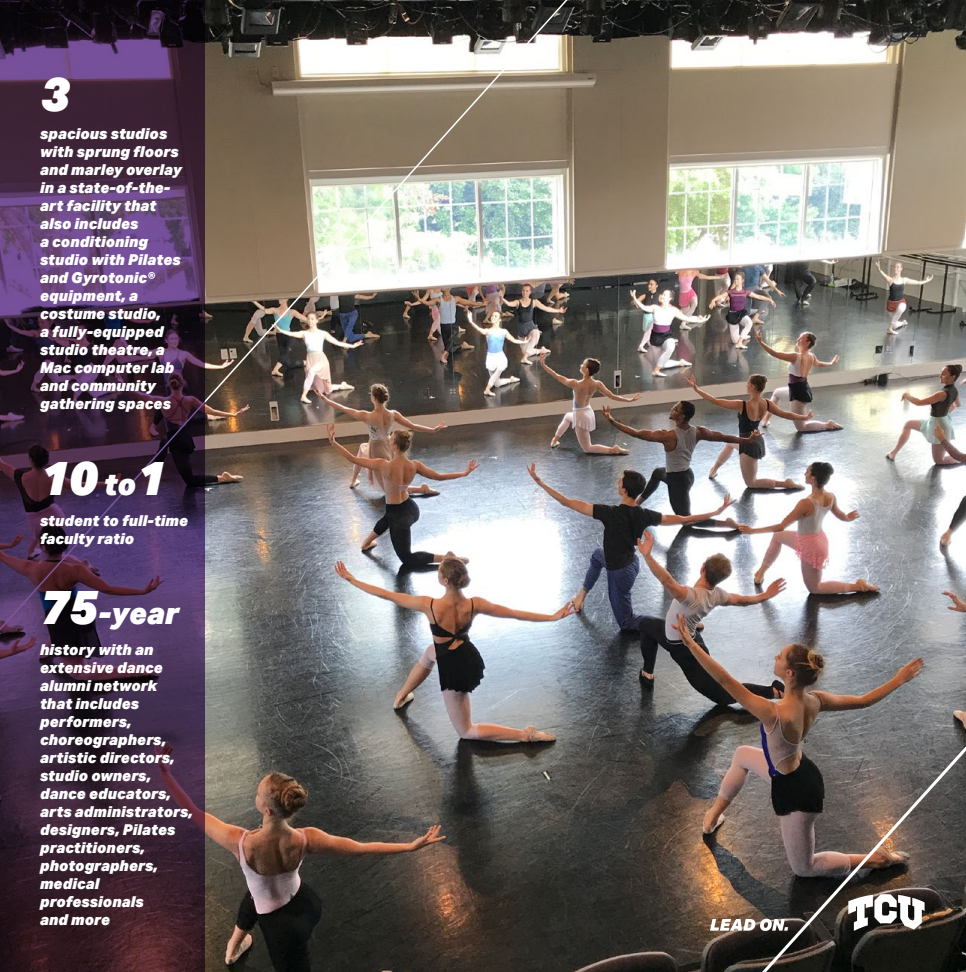
<style>
.page{position:relative;width:966px;height:972px;background:#fff}
.page>*{position:absolute;margin:0;border:0;box-sizing:border-box;transform-origin:0 0}
.t1{font:italic 900 48px "Aktiv Grotesk";color:#fff}
.t2{font:italic 900 30px "Aktiv Grotesk";color:#fff}
.t3{font:italic 900 15px/18px "Aktiv Grotesk";color:#fff}
.s1{font-size:30px}
.s2{font-size:48px}
</style>
<div class="page">
<img style="left:580px;top:0;width:385px;height:972px">
<img style="left:204px;top:0;width:376px;height:972px">
<svg style="left:0;top:0;width:204px;height:341px;background:#492f53"></svg>
<svg style="left:0;top:341px;width:204px;height:269px;background:#3c2641"></svg>
<svg style="left:0;top:610px;width:204px;height:362px;background:#3b2438"></svg>
<img style="left:679px;top:723px;width:286px;height:249px">
<svg style="left:709px;top:919px;width:79px;height:12px"></svg>
<h1 class="t1" style="left:40px;top:63px;width:30px">3</h1>
<p class="t3" style="left:40px;top:125px;width:143px">spacious studios with sprung floors and marley overlay in a state-of-the&shy;art facility that also includes<br>a conditioning studio with Pilates and Gyrotonic® equipment, a costume studio,<br>a fully-equipped studio theatre, a<br>Mac computer lab and community gathering spaces</p>
<h1 class="t1" style="left:40px;top:446px;width:126px">10 <span class="s1">to</span> 1</h1>
<p class="t3" style="left:40px;top:511px;width:150px">student to full-time faculty ratio</p>
<h2 class="t2" style="left:40px;top:594px;width:140px"><span class="s2">75</span> -year</h2>
<p class="t3" style="left:40px;top:640px;width:154px">history with an extensive dance alumni network that includes performers, choreographers, artistic directors, studio owners, dance educators, arts administrators, designers, Pilates practitioners, photographers, medical professionals<br>and more</p>
</div>
